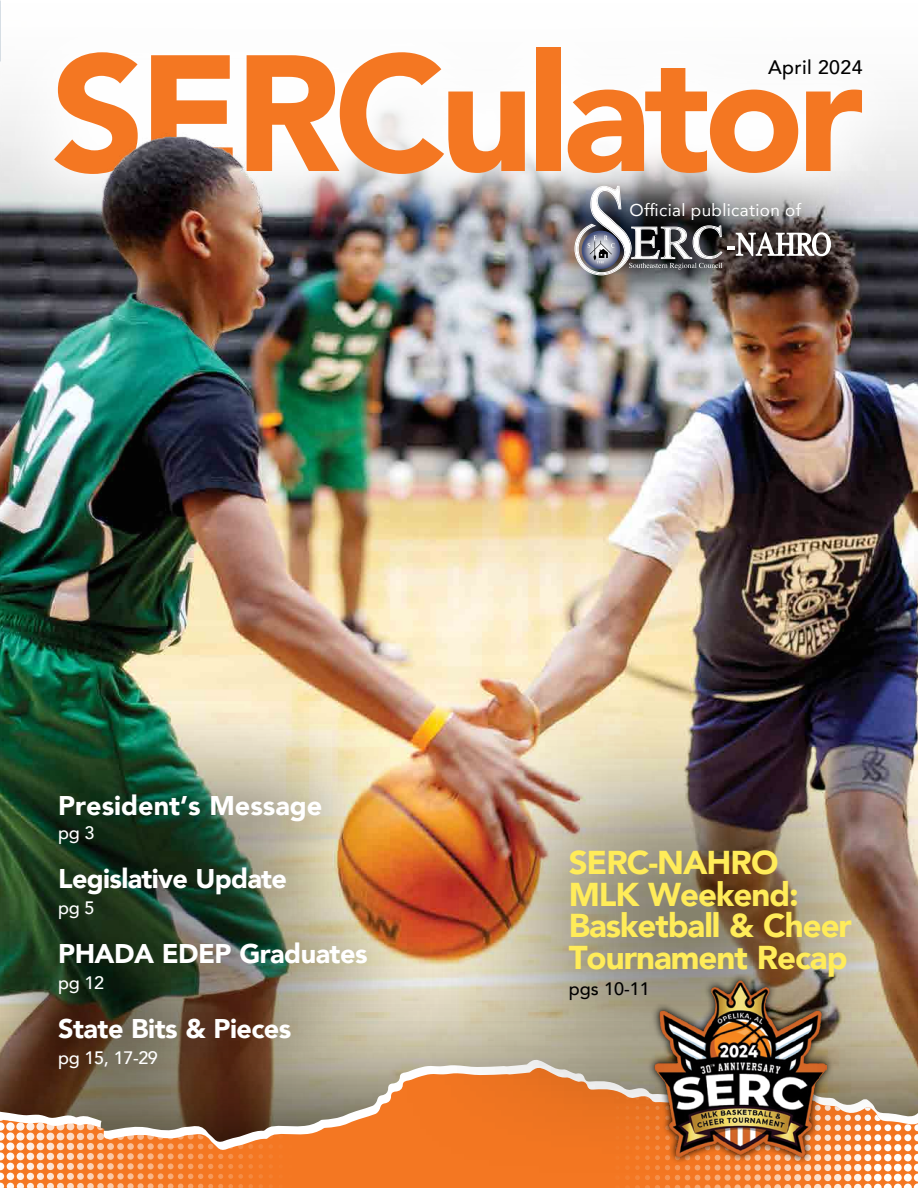
<style>
.page{position:relative;width:918px;height:1188px;background:#fff}
.page>*{position:absolute;margin:0;border:0;box-sizing:border-box;transform-origin:0 0}
.t1{font:900 163.5px "Avenir";letter-spacing:-.04em;color:#f47722}
.t2{font:900 33px/31.5px "Avenir";letter-spacing:-.03em;color:#ffec59}
.t3{font:900 27px "Avenir";letter-spacing:-.02em;color:#fff}
.t4{font:900 27px "Avenir";color:#fff}
.t5{font:500 19.5px "Avenir";letter-spacing:.02em;color:#000}
.t6{font:500 18px "Avenir";letter-spacing:-.02em;color:#fff}
.t7{font:500 18px "Avenir";color:#000}
.t8{font:17.1px "Avenir";letter-spacing:.02em;color:#fff}
</style>
<div class="page">
<img style="left:0;top:461px;width:918px;height:235px">
<div style="left:0;top:696px;width:462px;height:470px;background:#000;opacity:.79"></div>
<svg style="left:0;top:1059px;width:389px;height:8px;background:#79634f"></svg>
<svg style="left:0;top:1067px;width:595px;height:121px;background:#ce8148"></svg>
<svg style="left:565px;top:1176px;width:4px;height:3px"></svg>
<svg style="left:575px;top:1176px;width:4px;height:4px"></svg>
<svg style="left:585px;top:1176px;width:4px;height:12px"></svg>
<svg style="left:595px;top:1174px;width:323px;height:14px;background:#f69655"></svg>
<div style="left:389px;top:668px;width:529px;height:506px;background:#000;opacity:.8"></div>
<svg style="left:646px;top:973px;width:188px;height:191px;background:#ba875e"></svg>
<img style="left:636px;top:980px;width:191px;height:177px">
<img style="left:0;top:104px;width:918px;height:357px">
<svg style="left:319px;top:1185px;width:4px;height:3px"></svg>
<svg style="left:309px;top:1185px;width:4px;height:3px"></svg>
<svg style="left:319px;top:1175px;width:4px;height:3px"></svg>
<svg style="left:309px;top:1175px;width:4px;height:3px"></svg>
<svg style="left:319px;top:1165px;width:4px;height:3px"></svg>
<svg style="left:309px;top:1165px;width:4px;height:3px"></svg>
<svg style="left:329px;top:1155px;width:4px;height:3px"></svg>
<svg style="left:319px;top:1155px;width:4px;height:3px"></svg>
<svg style="left:309px;top:1155px;width:4px;height:3px"></svg>
<svg style="left:329px;top:1145px;width:4px;height:3px"></svg>
<svg style="left:319px;top:1145px;width:4px;height:3px"></svg>
<svg style="left:309px;top:1145px;width:4px;height:3px"></svg>
<svg style="left:339px;top:1135px;width:4px;height:3px"></svg>
<svg style="left:329px;top:1135px;width:4px;height:3px"></svg>
<svg style="left:319px;top:1135px;width:4px;height:3px"></svg>
<svg style="left:309px;top:1135px;width:4px;height:3px"></svg>
<svg style="left:339px;top:1125px;width:4px;height:3px"></svg>
<svg style="left:329px;top:1125px;width:4px;height:3px"></svg>
<svg style="left:319px;top:1125px;width:4px;height:3px"></svg>
<svg style="left:309px;top:1125px;width:4px;height:3px"></svg>
<svg style="left:339px;top:1115px;width:4px;height:3px"></svg>
<svg style="left:329px;top:1115px;width:4px;height:3px"></svg>
<svg style="left:319px;top:1115px;width:4px;height:4px"></svg>
<svg style="left:309px;top:1115px;width:4px;height:4px"></svg>
<svg style="left:349px;top:1105px;width:4px;height:3px"></svg>
<svg style="left:339px;top:1105px;width:4px;height:3px"></svg>
<svg style="left:329px;top:1105px;width:4px;height:3px"></svg>
<svg style="left:319px;top:1105px;width:4px;height:4px"></svg>
<svg style="left:309px;top:1105px;width:4px;height:4px"></svg>
<svg style="left:359px;top:1095px;width:4px;height:3px"></svg>
<svg style="left:349px;top:1095px;width:4px;height:3px"></svg>
<svg style="left:339px;top:1095px;width:4px;height:3px"></svg>
<svg style="left:329px;top:1095px;width:4px;height:4px"></svg>
<svg style="left:319px;top:1095px;width:4px;height:4px"></svg>
<svg style="left:359px;top:1085px;width:4px;height:3px"></svg>
<svg style="left:349px;top:1085px;width:4px;height:3px"></svg>
<svg style="left:339px;top:1085px;width:4px;height:3px"></svg>
<svg style="left:329px;top:1085px;width:4px;height:4px"></svg>
<svg style="left:319px;top:1085px;width:4px;height:4px"></svg>
<svg style="left:309px;top:1085px;width:4px;height:14px"></svg>
<svg style="left:359px;top:1075px;width:4px;height:3px"></svg>
<svg style="left:349px;top:1075px;width:4px;height:3px"></svg>
<svg style="left:339px;top:1075px;width:4px;height:4px"></svg>
<svg style="left:329px;top:1075px;width:4px;height:4px"></svg>
<svg style="left:319px;top:1075px;width:4px;height:4px"></svg>
<svg style="left:309px;top:1075px;width:4px;height:4px"></svg>
<svg style="left:0;top:1072px;width:303px;height:116px;background:#b2794f"></svg>
<h1 class="t1" style="left:51px;top:-26px;width:814px">SERCulator</h1>
<p class="t8" style="left:630px;top:196px;width:173px">Official publication of</p>
<p class="t5" style="left:768px;top:50px;width:96px">April 2024</p>
<p class="t4" style="left:58px;top:783px;width:266px">President’s Message</p>
<p class="t6" style="left:58px;top:817px;width:38px">pg 3</p>
<p class="t3" style="left:58px;top:855px;width:230px">Legislative Update</p>
<p class="t6" style="left:58px;top:892px;width:38px">pg 5</p>
<p class="t3" style="left:58px;top:930px;width:311px">PHADA EDEP Graduates</p>
<p class="t6" style="left:58px;top:967px;width:48px">pg 12</p>
<p class="t3" style="left:58px;top:1005px;width:235px">State Bits &amp; Pieces</p>
<p class="t6" style="left:58px;top:1042px;width:101px">pg 15, 17-29</p>
<p class="t2" style="left:569px;top:846px;width:285px">SERC-NAHRO<br>MLK Weekend:<br>Basketball &amp; Cheer<br>Tournament Recap</p>
<p class="t7" style="left:569px;top:973px;width:83px">pgs 10-11</p>
</div>
